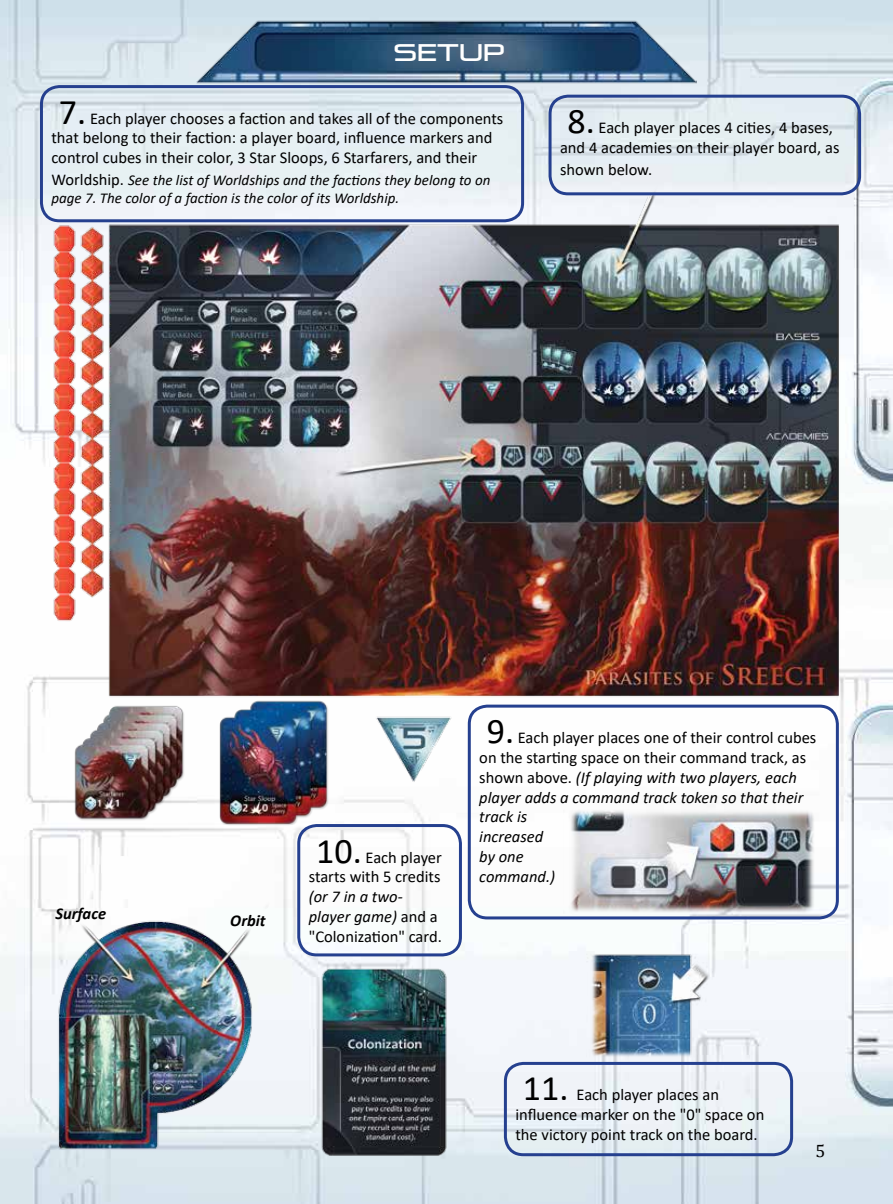
<style>
.page{position:relative;width:893px;height:1204px;background:#fff}
.page>*{position:absolute;margin:0;border:0;box-sizing:border-box;transform-origin:0 0}
.t1{font:24px "Pirulen";color:#fff}
.t2{font:18px "Cambria";color:#000}
.t3{font:16.5px/19.8px "Calibri";color:#000}
.t4{font:italic 16.5px/19.8px "Calibri";color:#000}
.t5{font:italic 700 16.5px "Calibri";color:#000}
.t6{font:italic 15px/18px "Calibri";color:#000}
.s1{font-size:36px}
.s2{font-style:normal;font-size:16.5px}
.s3{font-style:italic}
.s4{font-style:normal;font-size:36px}
.s5{font-style:normal}
</style>
<div class="page">
<img style="left:0;top:0;width:893px;height:1203px">
<img style="left:43px;top:142px;width:850px;height:683px">
<div style="left:40px;top:85px;width:484px;height:137px;border:3px solid #25408f;border-radius:18px"></div>
<div style="left:549px;top:95px;width:312px;height:100px;border:3px solid #25408f;border-radius:18px"></div>
<div style="left:468px;top:704px;width:371px;height:215px;border:3px solid #25408f;border-radius:18px"></div>
<div style="left:297px;top:824px;width:165px;height:132px;border:3px solid #25408f;border-radius:18px"></div>
<img style="left:11px;top:883px;width:284px;height:309px">
<img style="left:197px;top:16px;width:499px;height:72px">
<div style="left:504px;top:1061px;width:289px;height:95px;border:3px solid #25408f;border-radius:18px"></div>
<img style="left:564px;top:801px;width:259px;height:113px">
<img style="left:318px;top:964px;width:132px;height:194px">
<img style="left:587px;top:945px;width:126px;height:117px">
<h1 class="t1" style="left:393px;top:37px;width:112px">Setup</h1>
<p class="t3" style="left:51px;top:108px;width:453px;text-indent:7px"><span class="s1">7.</span> Each player chooses a faction and takes all of the components that belong to their faction: a player board, influence markers and control cubes in their color, 3 Star Sloops, 6 Starfarers, and their</p>
<p class="t6" style="left:51px;top:170px;width:440px"><span class="s2">Worldship.</span> See the list of Worldships and the factions they belong to on page 7. The color of a faction is the color of its Worldship.</p>
<p class="t3" style="left:560px;top:117px;width:281px;text-align:center"><span class="s1">8.</span> Each player places 4 cities, 4 bases, and 4 academies on their player board, as</p>
<p class="t3" style="left:560px;top:159px;width:94px">shown below.</p>
<p class="t5" style="left:55px;top:902px;width:52px">Surface</p>
<p class="t5" style="left:230px;top:909px;width:37px">Orbit</p>
<p class="t3" style="left:309px;top:846px;width:135px;text-align:center"><span class="s1">10.</span> Each player starts with 5 credits</p>
<p class="t3" style="left:309px;top:886px;width:135px"><span class="s3">(or 7 in a two&shy;player game)</span> and a "Colonization" card.</p>
<p class="t4" style="left:479px;top:727px;width:339px;text-indent:7px"><span class="s4">9.</span> <span class="s5">Each player places one of their control cubes on the starting space on their command track, as shown above.</span> (If playing with two players, each player adds a command track token so that their track is<br>increased<br>by one<br>command.)</p>
<p class="t3" style="left:515px;top:1084px;width:250px;text-indent:7px"><span class="s1">11.</span> Each player places an influence marker on the "0" space on the victory point track on the board.</p>
<p class="t2" style="left:815px;top:1140px;width:11px">5</p>
</div>
